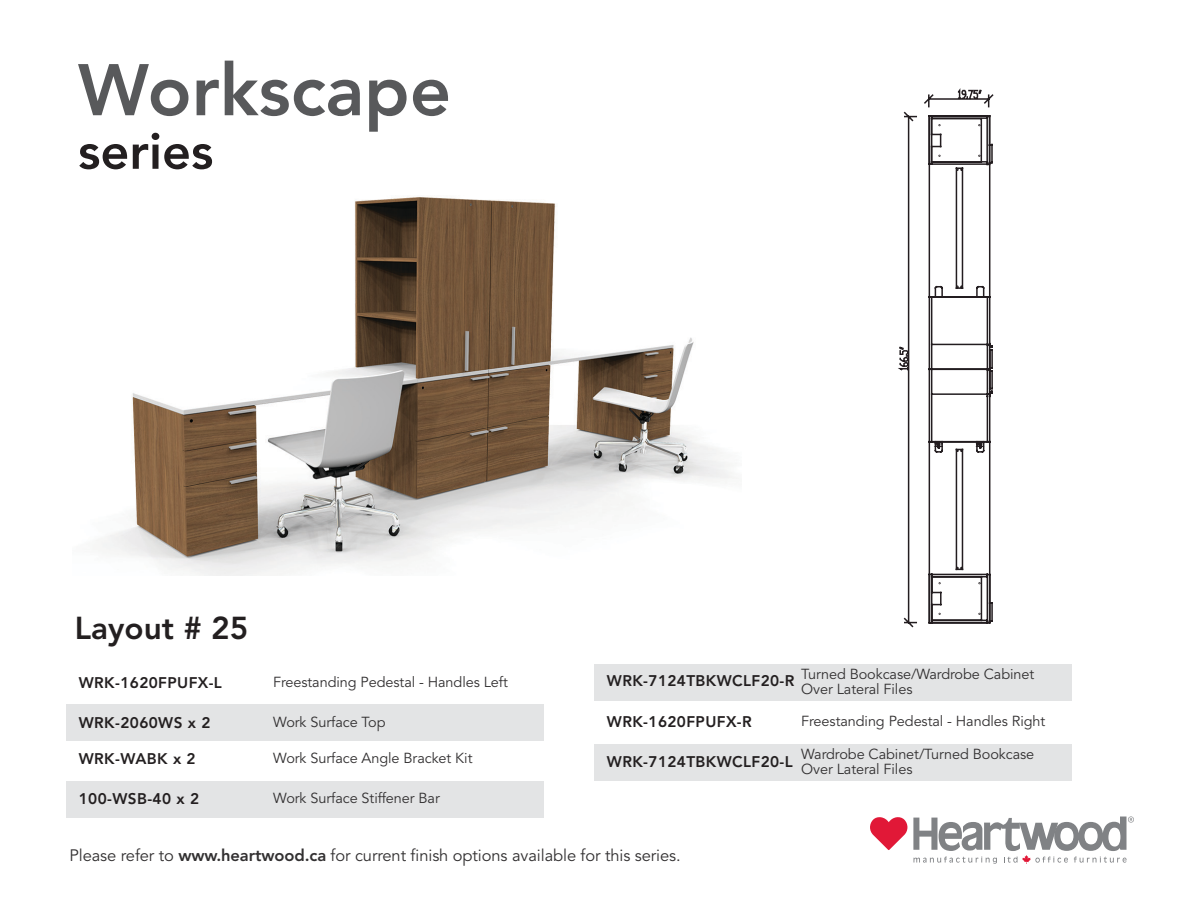
<style>
.page{position:relative;width:1188px;height:918px;background:#fff}
.page>*{position:absolute;margin:0;border:0;box-sizing:border-box;transform-origin:0 0}
.t1{font:800 72.3px "Avenir LT Std";color:#58595b}
.t2{font:800 50.4px "Avenir LT Std";color:#231f20}
.t3{font:800 31.5px "Avenir LT Std";color:#231f20}
.t4{font:16.5px "Avenir LT Std";letter-spacing:-.005em;color:#323031}
.Layouts-WRK{font:800 15.3px "Avenir LT Std";letter-spacing:.025em;color:#231f20}
.Layouts-WRK-2{font:14.4px/15px "Avenir LT Std";letter-spacing:-.005em;color:#323031}
.s1{font-weight:800}
</style>
<div class="page">
<svg style="left:870px;top:817px;width:37px;height:33px"></svg>
<svg style="left:913px;top:816px;width:221px;height:48px"></svg>
<div style="left:594px;top:744px;width:477px;height:37px;background:#e3e4e5"></div>
<div style="left:594px;top:664px;width:477px;height:37px;background:#e3e4e5"></div>
<div style="left:66px;top:704px;width:477px;height:37px;background:#e3e4e5"></div>
<img style="left:96px;top:393px;width:139px;height:183px">
<div style="left:66px;top:781px;width:477px;height:37px;background:#e3e4e5"></div>
<svg style="left:235px;top:88px;width:759px;height:540px"></svg>
<h1 class="t1" style="left:78px;top:47px;width:375px">Workscape</h1>
<h2 class="t2" style="left:78px;top:121px;width:137px">series</h2>
<p class="t3" style="left:75px;top:610px;width:175px">Layout # 25</p>
<p class="Layouts-WRK" style="left:79px;top:673px;width:145px">WRK-1620FPUFX-L</p>
<p class="Layouts-WRK-2" style="left:273px;top:675px;width:236px">Freestanding Pedestal - Handles Left</p>
<p class="Layouts-WRK" style="left:79px;top:713px;width:133px">WRK-2060WS x 2</p>
<p class="Layouts-WRK-2" style="left:273px;top:715px;width:114px">Work Surface Top</p>
<p class="Layouts-WRK" style="left:79px;top:750px;width:118px">WRK-WABK x 2</p>
<p class="Layouts-WRK-2" style="left:273px;top:751px;width:201px">Work Surface Angle Bracket Kit</p>
<p class="Layouts-WRK" style="left:79px;top:789px;width:122px">100-WSB-40 x 2</p>
<p class="Layouts-WRK-2" style="left:273px;top:791px;width:168px">Work Surface Stiffener Bar</p>
<p class="Layouts-WRK" style="left:607px;top:672px;width:189px">WRK-7124TBKWCLF20-R</p>
<p class="Layouts-WRK-2" style="left:801px;top:667px;width:235px">Turned Bookcase/Wardrobe Cabinet<br>Over Lateral Files</p>
<p class="Layouts-WRK" style="left:607px;top:713px;width:146px">WRK-1620FPUFX-R</p>
<p class="Layouts-WRK-2" style="left:801px;top:714px;width:246px">Freestanding Pedestal - Handles Right</p>
<p class="Layouts-WRK" style="left:607px;top:752px;width:187px">WRK-7124TBKWCLF20-L</p>
<p class="Layouts-WRK-2" style="left:801px;top:747px;width:235px">Wardrobe Cabinet/Turned Bookcase<br>Over Lateral Files</p>
<p class="t4" style="left:69px;top:846px;width:613px">Please refer to <span class="s1">www.heartwood.ca</span> for current finish options available for this series.</p>
</div>
